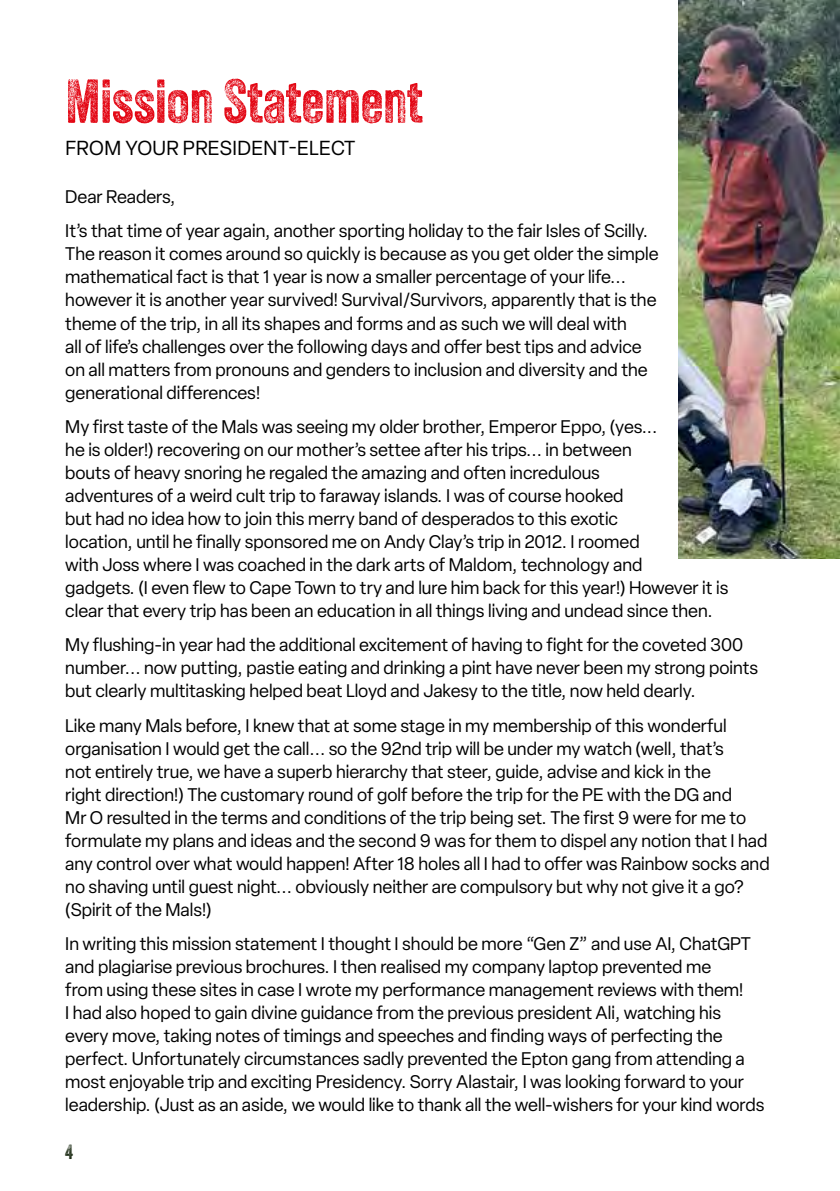
<style>
.page{position:relative;width:840px;height:1191px;background:#fff}
.page>*{position:absolute;margin:0;border:0;box-sizing:border-box;transform-origin:0 0}
.t1{font:60px "Veneer Three";color:#e30613}
.t2{font:20px "Elza";letter-spacing:.02em;color:#000}
.t3{font:20px "Veneer Three";color:#1d2c15}
.t4{font:18px/23px "Elza";color:#000}
</style>
<div class="page">
<img style="left:678px;top:0;width:161px;height:558px">
<h1 class="t1" style="left:65px;top:65px;width:359px">Mission Statement</h1>
<p class="t2" style="left:65px;top:135px;width:291px">FROM YOUR PRESIDENT-ELECT</p>
<p class="t4" style="left:65px;top:179px;width:584px;line-height:34.4px">Dear Readers,<br>It’s that time of year again, another sporting holiday to the fair Isles of Scilly.</p>
<p class="t4" style="left:65px;top:243px;width:594px">The reason it comes around so quickly is because as you get older the simple mathematical fact is that 1 year is now a smaller percentage of your life... however it is another year survived! Survival/Survivors, apparently that is the theme of the trip, in all its shapes and forms and as such we will deal with<br>all of life’s challenges over the following days and offer best tips and advice on all matters from pronouns and genders to inclusion and diversity and the generational differences!</p>
<p class="t4" style="left:65px;top:415px;width:664px">My first taste of the Mals was seeing my older brother, Emperor Eppo, (yes...<br>he is older!) recovering on our mother’s settee after his trips... in between<br>bouts of heavy snoring he regaled the amazing and often incredulous<br>adventures of a weird cult trip to faraway islands. I was of course hooked<br>but had no idea how to join this merry band of desperados to this exotic<br>location, until he finally sponsored me on Andy Clay’s trip in 2012. I roomed<br>with Joss where I was coached in the dark arts of Maldom, technology and<br>gadgets. (I even flew to Cape Town to try and lure him back for this year!) However it is clear that every trip has been an education in all things living and undead since then.</p>
<p class="t4" style="left:65px;top:633px;width:694px">My flushing-in year had the additional excitement of having to fight for the coveted 300 number... now putting, pastie eating and drinking a pint have never been my strong points but clearly multitasking helped beat Lloyd and Jakesy to the title, now held dearly.</p>
<p class="t4" style="left:65px;top:714px;width:705px">Like many Mals before, I knew that at some stage in my membership of this wonderful organisation I would get the call... so the 92nd trip will be under my watch (well, that’s<br>not entirely true, we have a superb hierarchy that steer, guide, advise and kick in the<br>right direction!) The customary round of golf before the trip for the PE with the DG and<br>Mr O resulted in the terms and conditions of the trip being set. The first 9 were for me to formulate my plans and ideas and the second 9 was for them to dispel any notion that I had any control over what would happen! After 18 holes all I had to offer was Rainbow socks and no shaving until guest night... obviously neither are compulsory but why not give it a go? (Spirit of the Mals!)</p>
<p class="t4" style="left:65px;top:932px;width:700px">In writing this mission statement I thought I should be more “Gen Z” and use AI, ChatGPT and plagiarise previous brochures. I then realised my company laptop prevented me<br>from using these sites in case I wrote my performance management reviews with them!<br>I had also hoped to gain divine guidance from the previous president Ali, watching his every move, taking notes of timings and speeches and finding ways of perfecting the perfect. Unfortunately circumstances sadly prevented the Epton gang from attending a most enjoyable trip and exciting Presidency. Sorry Alastair, I was looking forward to your leadership. (Just as an aside, we would like to thank all the well-wishers for your kind words</p>
<p class="t3" style="left:65px;top:1140px;width:9px">4</p>
</div>
